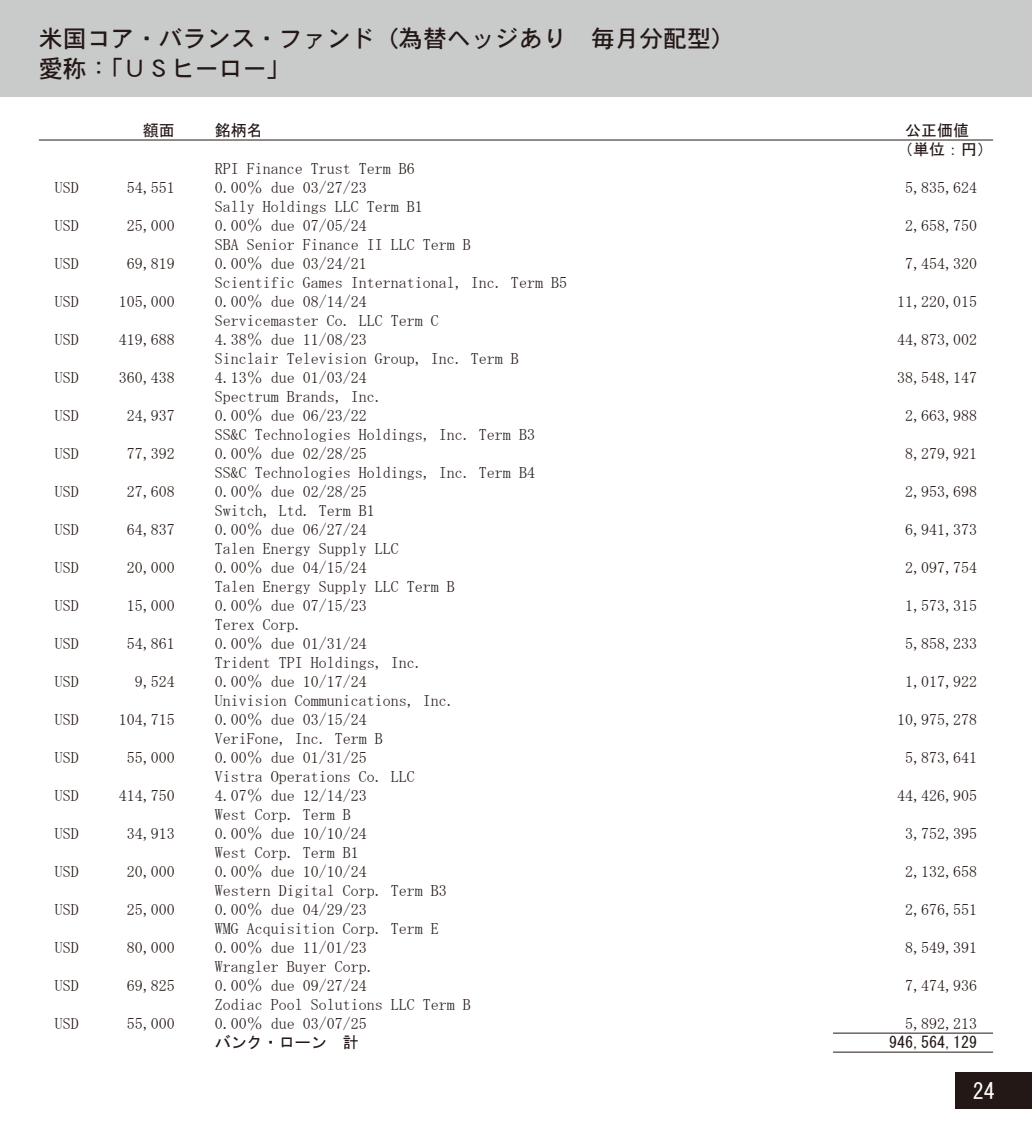
<style>
.page{position:relative;width:1032px;height:1134px;background:#fff}
.page>*{position:absolute;margin:0;border:0;box-sizing:border-box;transform-origin:0 0}
.t1{font:24px/30px "DFHS Gothic W5 WIN RKSJ H";color:#231815}
.t2{font:22px "MS Gothic";color:#fff}
.t3{font:16px "MS Mincho";color:#231815}
.t4{font:16px/19.8px "MS Gothic";color:#231815;text-align:center}
</style>
<div class="page">
<div style="left:0;top:0;width:1032px;height:96px;background:#c9caca"></div>
<div style="left:956px;top:1072px;width:76px;height:36px;background:#231815"></div>
<hr style="left:833px;top:1033px;width:160px;height:1px;background:#231815">
<hr style="left:833px;top:1052px;width:160px;height:1px;background:#231815">
<hr style="left:39px;top:140px;width:954px;height:1px;background:#231815">
<h1 class="t1" style="left:39px;top:23px;width:698px">米国コア・バランス・ファンド（為替ヘッジあり　毎月分配型）愛称：「ＵＳヒーロー」</h1>
<p class="t4" style="left:143px;top:120px;width:33px">額面</p>
<p class="t4" style="left:215px;top:120px;width:49px">銘柄名</p>
<p class="t4" style="left:897px;top:120px;width:97px">公正価値 　（単位：円）</p>
<p class="t3" style="left:215px;top:161px;width:201px">RPI Finance Trust Term B6</p>
<p class="t3" style="left:55px;top:180px;width:25px">USD</p>
<p class="t3" style="left:127px;top:180px;width:49px">54,551</p>
<p class="t3" style="left:215px;top:180px;width:153px">0.00％ due 03/27/23</p>
<p class="t3" style="left:905px;top:180px;width:73px">5,835,624</p>
<p class="t3" style="left:215px;top:199px;width:209px">Sally Holdings LLC Term B1</p>
<p class="t3" style="left:55px;top:218px;width:25px">USD</p>
<p class="t3" style="left:127px;top:218px;width:49px">25,000</p>
<p class="t3" style="left:215px;top:218px;width:153px">0.00％ due 07/05/24</p>
<p class="t3" style="left:905px;top:218px;width:73px">2,658,750</p>
<p class="t3" style="left:215px;top:237px;width:257px">SBA Senior Finance II LLC Term B</p>
<p class="t3" style="left:55px;top:256px;width:25px">USD</p>
<p class="t3" style="left:127px;top:256px;width:49px">69,819</p>
<p class="t3" style="left:215px;top:256px;width:153px">0.00％ due 03/24/21</p>
<p class="t3" style="left:905px;top:256px;width:73px">7,454,320</p>
<p class="t3" style="left:215px;top:275px;width:354px">Scientific Games International, Inc. Term B5</p>
<p class="t3" style="left:55px;top:294px;width:25px">USD</p>
<p class="t3" style="left:119px;top:294px;width:57px">105,000</p>
<p class="t3" style="left:215px;top:294px;width:153px">0.00％ due 08/14/24</p>
<p class="t3" style="left:897px;top:294px;width:81px">11,220,015</p>
<p class="t3" style="left:215px;top:313px;width:225px">Servicemaster Co. LLC Term C</p>
<p class="t3" style="left:55px;top:332px;width:25px">USD</p>
<p class="t3" style="left:119px;top:332px;width:57px">419,688</p>
<p class="t3" style="left:215px;top:332px;width:153px">4.38％ due 11/08/23</p>
<p class="t3" style="left:897px;top:332px;width:81px">44,873,002</p>
<p class="t3" style="left:215px;top:351px;width:306px">Sinclair Television Group, Inc. Term B</p>
<p class="t3" style="left:55px;top:370px;width:25px">USD</p>
<p class="t3" style="left:119px;top:370px;width:57px">360,438</p>
<p class="t3" style="left:215px;top:370px;width:153px">4.13％ due 01/03/24</p>
<p class="t3" style="left:897px;top:370px;width:81px">38,548,147</p>
<p class="t3" style="left:215px;top:389px;width:169px">Spectrum Brands, Inc.</p>
<p class="t3" style="left:55px;top:408px;width:25px">USD</p>
<p class="t3" style="left:127px;top:408px;width:49px">24,937</p>
<p class="t3" style="left:215px;top:408px;width:153px">0.00％ due 06/23/22</p>
<p class="t3" style="left:905px;top:408px;width:73px">2,663,988</p>
<p class="t3" style="left:215px;top:427px;width:322px">SS&amp;C Technologies Holdings, Inc. Term B3</p>
<p class="t3" style="left:55px;top:446px;width:25px">USD</p>
<p class="t3" style="left:127px;top:446px;width:49px">77,392</p>
<p class="t3" style="left:215px;top:446px;width:153px">0.00％ due 02/28/25</p>
<p class="t3" style="left:905px;top:446px;width:73px">8,279,921</p>
<p class="t3" style="left:215px;top:465px;width:322px">SS&amp;C Technologies Holdings, Inc. Term B4</p>
<p class="t3" style="left:55px;top:484px;width:25px">USD</p>
<p class="t3" style="left:127px;top:484px;width:49px">27,608</p>
<p class="t3" style="left:215px;top:484px;width:153px">0.00％ due 02/28/25</p>
<p class="t3" style="left:905px;top:484px;width:73px">2,953,698</p>
<p class="t3" style="left:215px;top:503px;width:161px">Switch, Ltd. Term B1</p>
<p class="t3" style="left:55px;top:522px;width:25px">USD</p>
<p class="t3" style="left:127px;top:522px;width:49px">64,837</p>
<p class="t3" style="left:215px;top:522px;width:153px">0.00％ due 06/27/24</p>
<p class="t3" style="left:905px;top:522px;width:73px">6,941,373</p>
<p class="t3" style="left:215px;top:541px;width:185px">Talen Energy Supply LLC</p>
<p class="t3" style="left:55px;top:560px;width:25px">USD</p>
<p class="t3" style="left:127px;top:560px;width:49px">20,000</p>
<p class="t3" style="left:215px;top:560px;width:153px">0.00％ due 04/15/24</p>
<p class="t3" style="left:905px;top:560px;width:73px">2,097,754</p>
<p class="t3" style="left:215px;top:579px;width:241px">Talen Energy Supply LLC Term B</p>
<p class="t3" style="left:55px;top:598px;width:25px">USD</p>
<p class="t3" style="left:127px;top:598px;width:49px">15,000</p>
<p class="t3" style="left:215px;top:598px;width:153px">0.00％ due 07/15/23</p>
<p class="t3" style="left:905px;top:598px;width:73px">1,573,315</p>
<p class="t3" style="left:215px;top:617px;width:89px">Terex Corp.</p>
<p class="t3" style="left:55px;top:636px;width:25px">USD</p>
<p class="t3" style="left:127px;top:636px;width:49px">54,861</p>
<p class="t3" style="left:215px;top:636px;width:153px">0.00％ due 01/31/24</p>
<p class="t3" style="left:905px;top:636px;width:73px">5,858,233</p>
<p class="t3" style="left:215px;top:655px;width:209px">Trident TPI Holdings, Inc.</p>
<p class="t3" style="left:55px;top:674px;width:25px">USD</p>
<p class="t3" style="left:135px;top:674px;width:41px">9,524</p>
<p class="t3" style="left:215px;top:674px;width:153px">0.00％ due 10/17/24</p>
<p class="t3" style="left:905px;top:674px;width:73px">1,017,922</p>
<p class="t3" style="left:215px;top:693px;width:241px">Univision Communications, Inc.</p>
<p class="t3" style="left:55px;top:712px;width:25px">USD</p>
<p class="t3" style="left:119px;top:712px;width:57px">104,715</p>
<p class="t3" style="left:215px;top:712px;width:153px">0.00％ due 03/15/24</p>
<p class="t3" style="left:897px;top:712px;width:81px">10,975,278</p>
<p class="t3" style="left:215px;top:731px;width:169px">VeriFone, Inc. Term B</p>
<p class="t3" style="left:55px;top:750px;width:25px">USD</p>
<p class="t3" style="left:127px;top:750px;width:49px">55,000</p>
<p class="t3" style="left:215px;top:750px;width:153px">0.00％ due 01/31/25</p>
<p class="t3" style="left:905px;top:750px;width:73px">5,873,641</p>
<p class="t3" style="left:215px;top:769px;width:201px">Vistra Operations Co. LLC</p>
<p class="t3" style="left:55px;top:788px;width:25px">USD</p>
<p class="t3" style="left:119px;top:788px;width:57px">414,750</p>
<p class="t3" style="left:215px;top:788px;width:153px">4.07％ due 12/14/23</p>
<p class="t3" style="left:897px;top:788px;width:81px">44,426,905</p>
<p class="t3" style="left:215px;top:807px;width:137px">West Corp. Term B</p>
<p class="t3" style="left:55px;top:826px;width:25px">USD</p>
<p class="t3" style="left:127px;top:826px;width:49px">34,913</p>
<p class="t3" style="left:215px;top:826px;width:153px">0.00％ due 10/10/24</p>
<p class="t3" style="left:905px;top:826px;width:73px">3,752,395</p>
<p class="t3" style="left:215px;top:845px;width:145px">West Corp. Term B1</p>
<p class="t3" style="left:55px;top:864px;width:25px">USD</p>
<p class="t3" style="left:127px;top:864px;width:49px">20,000</p>
<p class="t3" style="left:215px;top:864px;width:153px">0.00％ due 10/10/24</p>
<p class="t3" style="left:905px;top:864px;width:73px">2,132,658</p>
<p class="t3" style="left:215px;top:883px;width:233px">Western Digital Corp. Term B3</p>
<p class="t3" style="left:55px;top:902px;width:25px">USD</p>
<p class="t3" style="left:127px;top:902px;width:49px">25,000</p>
<p class="t3" style="left:215px;top:902px;width:153px">0.00％ due 04/29/23</p>
<p class="t3" style="left:905px;top:902px;width:73px">2,676,551</p>
<p class="t3" style="left:215px;top:921px;width:225px">WMG Acquisition Corp. Term E</p>
<p class="t3" style="left:55px;top:940px;width:25px">USD</p>
<p class="t3" style="left:127px;top:940px;width:49px">80,000</p>
<p class="t3" style="left:215px;top:940px;width:153px">0.00％ due 11/01/23</p>
<p class="t3" style="left:905px;top:940px;width:73px">8,549,391</p>
<p class="t3" style="left:215px;top:959px;width:161px">Wrangler Buyer Corp.</p>
<p class="t3" style="left:55px;top:978px;width:25px">USD</p>
<p class="t3" style="left:127px;top:978px;width:49px">69,825</p>
<p class="t3" style="left:215px;top:978px;width:153px">0.00％ due 09/27/24</p>
<p class="t3" style="left:905px;top:978px;width:73px">7,474,936</p>
<p class="t3" style="left:215px;top:997px;width:257px">Zodiac Pool Solutions LLC Term B</p>
<p class="t3" style="left:55px;top:1016px;width:25px">USD</p>
<p class="t3" style="left:127px;top:1016px;width:49px">55,000</p>
<p class="t3" style="left:215px;top:1016px;width:153px">0.00％ due 03/07/25</p>
<p class="t3" style="left:905px;top:1015px;width:73px">5,892,213</p>
<p class="t4" style="left:215px;top:1033px;width:145px">バンク・ローン　計</p>
<p class="t4" style="left:889px;top:1033px;width:89px">946,564,129</p>
<h2 class="t2" style="left:973px;top:1080px;width:23px">24</h2>
</div>
